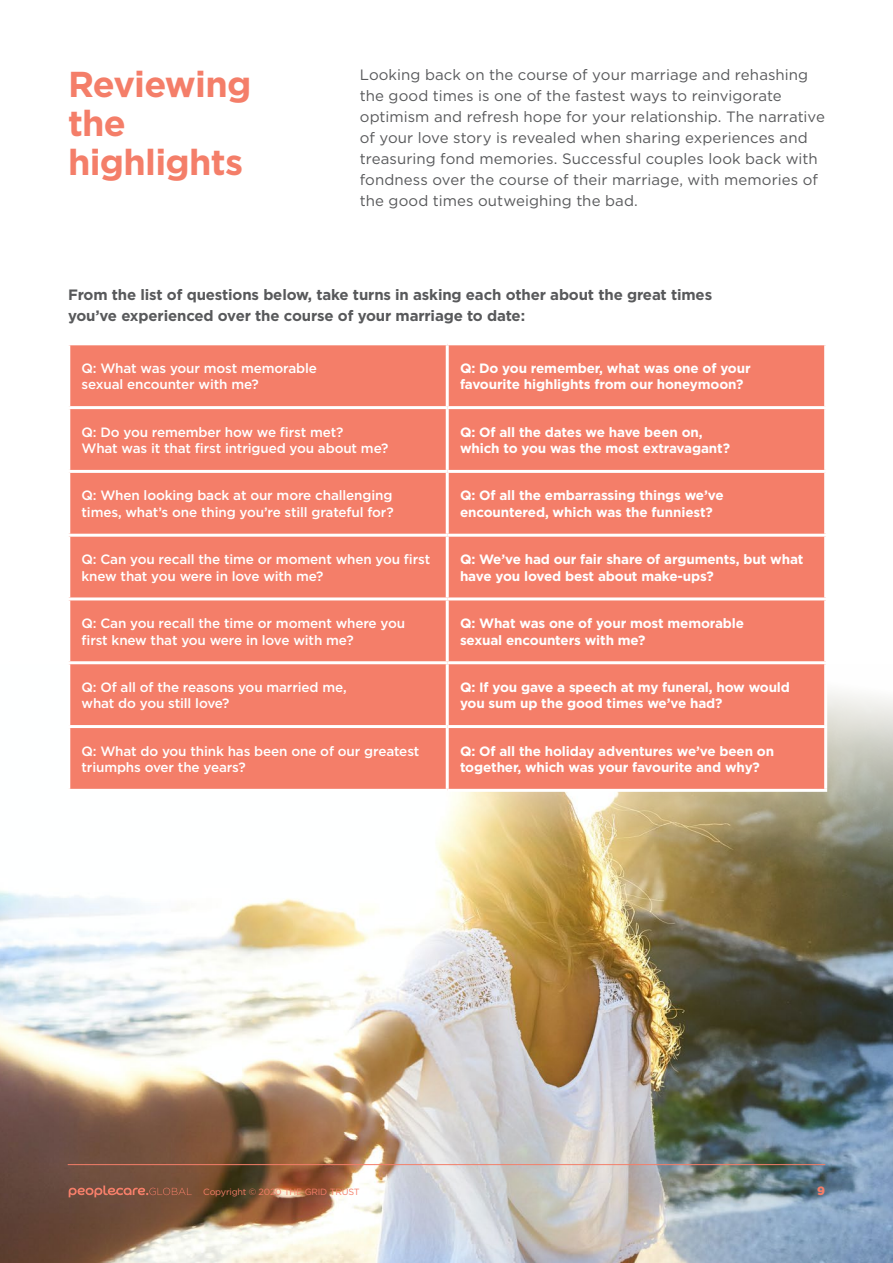
<style>
.page{position:relative;width:893px;height:1263px;background:#fff}
.page>*{position:absolute;margin:0;border:0;box-sizing:border-box;transform-origin:0 0}
.t1{font:700 36px/39px "Gotham";letter-spacing:-.02em;color:#f47e69}
.t2{font:15px/21px "Gotham";letter-spacing:.005em;color:#58595b}
.t3{font:700 15px/21px "Gotham";letter-spacing:-.01em;color:#58595b}
.t4{font:700 13.5px/16.5px "Gotham";letter-spacing:-.01em;color:#fff}
.t5{font:500 13.5px/16.5px "Gotham";letter-spacing:-.01em;color:#fff}
.t6{font:900 12px "Gotham";color:#f47e69}
.t7{font:9px "Gotham";letter-spacing:-.02em;color:#f47e69}
</style>
<div class="page">
<img style="left:0;top:691px;width:893px;height:572px">
<div style="left:70px;top:345px;width:376px;height:444px;background:#f47e69"></div>
<div style="left:449px;top:345px;width:375px;height:444px;background:#f47e69"></div>
<hr style="left:67px;top:406px;width:380px;height:3px;background:#fff">
<hr style="left:447px;top:406px;width:380px;height:3px;background:#fff">
<hr style="left:67px;top:470px;width:380px;height:3px;background:#fff">
<hr style="left:447px;top:470px;width:380px;height:3px;background:#fff">
<hr style="left:67px;top:534px;width:380px;height:3px;background:#fff">
<hr style="left:447px;top:534px;width:380px;height:3px;background:#fff">
<hr style="left:67px;top:597px;width:380px;height:3px;background:#fff">
<hr style="left:447px;top:597px;width:380px;height:3px;background:#fff">
<hr style="left:67px;top:661px;width:380px;height:3px;background:#fff">
<hr style="left:67px;top:664px;width:3px;height:61px;background:#fff">
<hr style="left:447px;top:661px;width:380px;height:3px;background:#fff">
<hr style="left:446px;top:664px;width:3px;height:61px;background:#fff">
<hr style="left:824px;top:664px;width:3px;height:61px;background:#fff">
<hr style="left:67px;top:725px;width:380px;height:3px;background:#fff">
<hr style="left:67px;top:728px;width:3px;height:61px;background:#fff">
<hr style="left:447px;top:725px;width:380px;height:3px;background:#fff">
<hr style="left:446px;top:728px;width:3px;height:61px;background:#fff">
<hr style="left:824px;top:728px;width:3px;height:61px;background:#fff">
<hr style="left:67px;top:789px;width:380px;height:3px;background:#fff">
<hr style="left:447px;top:789px;width:380px;height:3px;background:#fff">
<hr style="left:68px;top:1164px;width:757px;height:1px;background:#f47e69">
<svg style="left:69px;top:1185px;width:123px;height:12px"></svg>
<h1 class="t1" style="left:68px;top:64px;width:185px">Reviewing the highlights</h1>
<p class="t2" style="left:360px;top:64px;width:467px">Looking back on the course of your marriage and rehashing the good times is one of the fastest ways to reinvigorate optimism and refresh hope for your relationship. The narrative of your love story is revealed when sharing experiences and treasuring fond memories. Successful couples look back with fondness over the course of their marriage, with memories of the good times outweighing the bad.</p>
<p class="t3" style="left:68px;top:284px;width:646px">From the list of questions below, take turns in asking each other about the great times you’ve experienced over the course of your marriage to date:</p>
<p class="t5" style="left:82px;top:360px;width:237px">Q: What was your most memorable sexual encounter with me?</p>
<p class="t4" style="left:460px;top:360px;width:292px">Q: Do you remember, what was one of your favourite highlights from our honeymoon?</p>
<p class="t5" style="left:82px;top:423px;width:308px">Q: Do you remember how we first met?<br>What was it that first intrigued you about me?</p>
<p class="t4" style="left:460px;top:423px;width:272px">Q: Of all the dates we have been on, which to you was the most extravagant?</p>
<p class="t5" style="left:82px;top:487px;width:314px">Q: When looking back at our more challenging times, what’s one thing you’re still grateful for?</p>
<p class="t4" style="left:460px;top:487px;width:265px">Q: Of all the embarrassing things we’ve encountered, which was the funniest?</p>
<p class="t5" style="left:82px;top:551px;width:350px">Q: Can you recall the time or moment when you first knew that you were in love with me?</p>
<p class="t4" style="left:460px;top:551px;width:345px">Q: We’ve had our fair share of arguments, but what have you loved best about make-ups?</p>
<p class="t5" style="left:82px;top:615px;width:325px">Q: Can you recall the time or moment where you first knew that you were in love with me?</p>
<p class="t4" style="left:460px;top:615px;width:286px">Q: What was one of your most memorable sexual encounters with me?</p>
<p class="t5" style="left:82px;top:678px;width:267px">Q: Of all of the reasons you married me, what do you still love?</p>
<p class="t4" style="left:460px;top:679px;width:331px">Q: If you gave a speech at my funeral, how would you sum up the good times we’ve had?</p>
<p class="t5" style="left:82px;top:742px;width:339px">Q: What do you think has been one of our greatest triumphs over the years?</p>
<p class="t4" style="left:460px;top:742px;width:316px">Q: Of all the holiday adventures we’ve been on together, which was your favourite and why?</p>
<p class="t7" style="left:203px;top:1186px;width:158px">Copyright © 2020 THE GRID TRUST</p>
<p class="t6" style="left:817px;top:1182px;width:9px">9</p>
</div>
